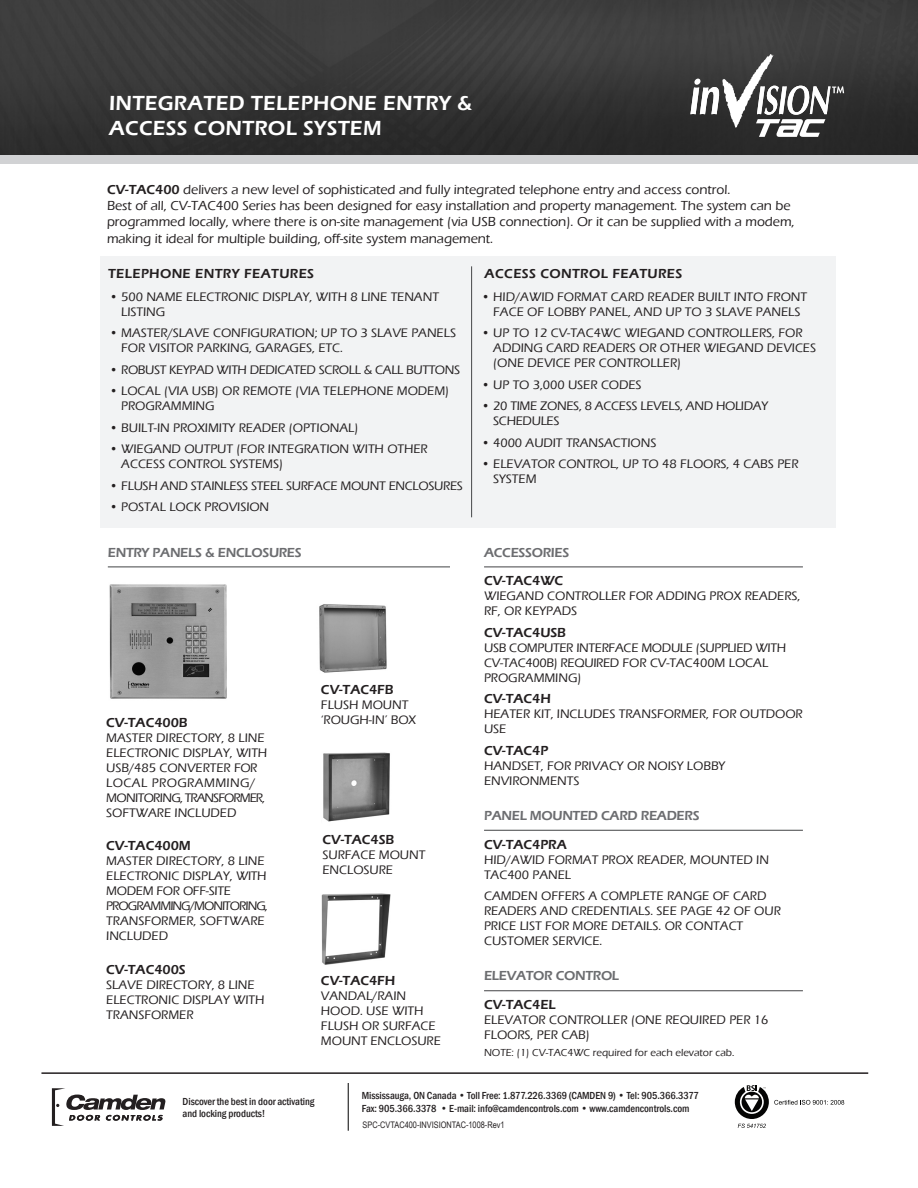
<style>
.page{position:relative;width:918px;height:1188px;background:#fff}
.page>*{position:absolute;margin:0;border:0;box-sizing:border-box;transform-origin:0 0}
.heads_70_GRAY{font:600 21px "Eras ITC";letter-spacing:.01em;color:#fff}
.body{font:500 13.5px/16.2px "Eras ITC";letter-spacing:-.005em;color:#231f20}
.Heading_Table_chart{font:600 13.5px "Eras ITC";letter-spacing:-.005em;color:#231f20}
.Heading_2_columns_or{font:600 13.5px "Eras ITC";letter-spacing:-.025em;color:#6c6d70}
.head_inside_white_bo{font:600 13.5px "Eras ITC";letter-spacing:.025em;color:#231f20}
.table_chart_text{font:500 12.75px/15px "Eras ITC";letter-spacing:-.005em;color:#231f20}
.table_chart_text-2{font:500 12.75px/15px "Eras ITC";letter-spacing:-.025em;color:#231f20}
.table_chart_text-3{font:500 12.75px "Eras ITC";letter-spacing:-.03em;color:#231f20}
.Description{font:500 condensed 10.5px/12.6px "Franklin Gothic";letter-spacing:-.005em;color:#231f20}
.table_chart_text-4{font:500 10.5px "Eras ITC";color:#231f20}
.t1{font:9px "Arial Narrow";color:#231f20}
.s1{font-weight:600}
</style>
<div class="page">
<img style="left:0;top:0;width:918px;height:155px">
<svg style="left:52px;top:1088px;width:114px;height:38px"></svg>
<div style="left:0;top:155px;width:918px;height:9px;background:#d1d2d4"></div>
<hr style="left:41px;top:1072px;width:827px;height:2px;background:#231f20">
<hr style="left:108px;top:566px;width:342px;height:1px;background:#57585a">
<hr style="left:484px;top:566px;width:319px;height:1px;background:#57585a">
<hr style="left:484px;top:830px;width:319px;height:1px;background:#57585a">
<hr style="left:484px;top:990px;width:319px;height:1px;background:#57585a">
<svg style="left:735px;top:1085px;width:109px;height:43px"></svg>
<hr style="left:348px;top:1083px;width:1px;height:48px;background:#000">
<div style="left:100px;top:257px;width:736px;height:271px;background:#f2f3f4"></div>
<hr style="left:471px;top:266px;width:1px;height:251px;background:#58595b">
<img style="left:109px;top:584px;width:118px;height:115px">
<img style="left:321px;top:893px;width:70px;height:72px">
<img style="left:323px;top:752px;width:67px;height:70px">
<img style="left:319px;top:604px;width:68px;height:69px">
<svg style="left:690px;top:54px;width:154px;height:83px"></svg>
<p class="heads_70_GRAY" style="left:109px;top:91px;width:79px">INTEGRATE</p>
<p class="heads_70_GRAY" style="left:229px;top:91px;width:245px">D TELEPHONE ENTRY &amp;</p>
<p class="heads_70_GRAY" style="left:109px;top:116px;width:30px">ACCESS</p>
<p class="heads_70_GRAY" style="left:194px;top:116px;width:189px">CONTROL SYSTEM</p>
<p class="body" style="left:107px;top:182px;width:689px"><span class="s1">CV-TAC400</span> DELIVERS A NEW LEVEL OF SOPHISTICATED AND FULLY INTEGRATED TELEPHONE ENTRY AND ACCESS CONTROL.<br>BEST OF ALL, CV-TAC400 SERIES HAS BEEN DESIGNED FOR EASY INSTALLATION AND PROPERTY MANAGEMENT. THE SYSTEM CAN BE PROGRAMMED LOCALLY, WHERE THERE IS ON-SITE MANAGEMENT (VIA USB CONNECTION). OR IT CAN BE SUPPLIED WITH A MODEM, MAKING IT IDEAL FOR MULTIPLE BUILDING, OFF-SITE SYSTEM MANAGEMENT.</p>
<p class="head_inside_white_bo" style="left:108px;top:266px;width:154px">TELEPHONE ENTRY FEATURES</p>
<p class="head_inside_white_bo" style="left:485px;top:266px;width:20px">ACCESS</p>
<p class="head_inside_white_bo" style="left:540px;top:266px;width:90px">CONTROL FEATURES</p>
<p class="table_chart_text" style="left:121px;top:289px;width:319px;text-indent:-12px">• 500 NAME ELECTRONIC DISPLAY, WITH 8 LINE TENANT<br>LISTING</p>
<p class="table_chart_text" style="left:121px;top:326px;width:336px;text-indent:-12px">• MASTER/SLAVE CONFIGURATION; UP TO 3 SLAVE PANELS<br>FOR VISITOR PARKING, GARAGES, ETC.</p>
<p class="table_chart_text-3" style="left:109px;top:362px;width:352px">• ROBUST KEYPAD WITH DEDICATED SCROLL &amp; CALL BUTTONS</p>
<p class="table_chart_text" style="left:121px;top:384px;width:330px;text-indent:-12px">• LOCAL (VIA USB) OR REMOTE (VIA TELEPHONE MODEM)<br>PROGRAMMING</p>
<p class="table_chart_text" style="left:109px;top:420px;width:251px">• BU ILT-IN PROXIMITY READER (OPTIONAL)</p>
<p class="table_chart_text" style="left:121px;top:442px;width:308px;text-indent:-12px">• WIEGAND OUTPUT (FOR INTEGRATION WITH OTHER<br>ACCESS CONTROL SYSTEMS)</p>
<p class="table_chart_text-2" style="left:109px;top:478px;width:355px">• FLUSH AND STAINLESS STEEL SURFACE MOUNT ENCLOSURES</p>
<p class="table_chart_text" style="left:109px;top:500px;width:161px">• POSTAL LOCK PROVISION</p>
<p class="table_chart_text" style="left:493px;top:289px;width:315px;text-indent:64px">FORMAT CARD READER BUILT INTO FRONT<br>FACE OF LOBBY PANEL, AND UP TO 3 SLAVE PANELS</p>
<p class="table_chart_text" style="left:493px;top:326px;width:324px;text-indent:-12px">• UP TO 12 CV-TAC4WC WIEGAND CONTROLLERS, FOR<br>ADDING CARD READERS OR OTHER WIEGAND DEVICES (ONE DEVICE PER CONTROLLER)</p>
<p class="table_chart_text" style="left:481px;top:377px;width:162px">• UP TO 3,000 USER CODES</p>
<p class="table_chart_text-2" style="left:493px;top:399px;width:277px;text-indent:-12px">• 20 TIME ZONES, 8 ACCESS LEVELS, AND HOLIDAY<br>SCHEDULES</p>
<p class="table_chart_text" style="left:481px;top:435px;width:177px">• 4000 AUDIT TRANSACTIONS</p>
<p class="table_chart_text" style="left:493px;top:457px;width:307px;text-indent:-12px">• ELEVATOR CONTROL, UP TO 48 FLOORS, 4 CABS PER<br>SYSTEM</p>
<p class="table_chart_text" style="left:481px;top:289px;width:19px">• HID</p>
<p class="table_chart_text" style="left:515px;top:289px;width:15px">/AWID</p>
<p class="Heading_2_columns_or" style="left:108px;top:545px;width:164px">ENTRY PANELS &amp; ENCLOSURES</p>
<p class="Heading_2_columns_or" style="left:484px;top:545px;width:9px">ACCESS</p>
<p class="Heading_2_columns_or" style="left:532px;top:545px;width:19px">ORIES</p>
<p class="Heading_Table_chart" style="left:484px;top:573px;width:81px">CV-TAC4WC</p>
<p class="table_chart_text" style="left:484px;top:589px;width:318px">WIEGAND CONTROLLER FOR ADDING PROX READERS,<br>RF, OR KEYPADS</p>
<p class="Heading_Table_chart" style="left:484px;top:624px;width:84px">CV-TAC4US B</p>
<p class="table_chart_text-2" style="left:484px;top:640px;width:304px">USB COMPUTER INTERFACE MODULE (SUPPLIED WITH<br>CV-TAC400B) REQUIRED FOR CV-TAC400M LOCAL<br>PROGRAMMING)</p>
<p class="Heading_Table_chart" style="left:484px;top:691px;width:67px">CV-TAC4H</p>
<p class="table_chart_text" style="left:484px;top:707px;width:320px">HEATER KIT, INCLUDES TRANSFORMER, FOR OUTDOOR<br>USE</p>
<p class="Heading_Table_chart" style="left:484px;top:742px;width:61px">CV-TAC4P</p>
<p class="table_chart_text" style="left:484px;top:758px;width:243px">HANDSET, FOR PRIVACY OR NOISY LOBBY<br>ENVIRONMENTS</p>
<p class="Heading_2_columns_or" style="left:484px;top:808px;width:127px">PANEL MOUNTED CAR</p>
<p class="Heading_2_columns_or" style="left:628px;top:808px;width:23px">D REA</p>
<p class="Heading_2_columns_or" style="left:667px;top:808px;width:19px">DERS</p>
<p class="Heading_Table_chart" style="left:484px;top:836px;width:84px">CV-TAC4PRA</p>
<p class="table_chart_text" style="left:484px;top:852px;width:7px">HID</p>
<p class="table_chart_text" style="left:506px;top:852px;width:15px">/AWID</p>
<p class="Heading_Table_chart" style="left:321px;top:681px;width:74px">CV-TAC4FB</p>
<p class="table_chart_text" style="left:321px;top:697px;width:97px">FLUSH MOUNT ‘ROUGH-IN’ BOX</p>
<p class="Heading_Table_chart" style="left:106px;top:715px;width:82px">CV-TAC400B</p>
<p class="table_chart_text" style="left:106px;top:730px;width:163px">MASTER DIRECTORY, 8 LINE<br>ELECTRONIC DISPLAY, WITH<br>USB/485 CONVERTER FOR<br>LOCAL PROGRAMMING/<br>MONITORING, TRANSFORMER,<br>SOFTWARE INCLUDED</p>
<p class="Heading_Table_chart" style="left:106px;top:838px;width:85px">CV-TAC400M</p>
<p class="table_chart_text" style="left:106px;top:854px;width:163px">MASTER DIRECTORY, 8 LINE<br>ELECTRONIC DISPLAY, WITH<br>MODEM FOR OFF-SITE<br>PROGRAMMING/MONITORING,<br>TRANSFORMER, SOFTWARE<br>INCLUDED</p>
<p class="Heading_Table_chart" style="left:106px;top:962px;width:81px">CV-TAC400S</p>
<p class="table_chart_text" style="left:106px;top:977px;width:160px">SLAVE DIRECTORY, 8 LINE<br>ELECTRONIC DISPLAY WITH<br>TRANSFORMER</p>
<p class="Heading_Table_chart" style="left:321px;top:973px;width:76px">CV-TAC4FH</p>
<p class="Heading_Table_chart" style="left:322px;top:832px;width:72px">CV-TAC4SB</p>
<p class="table_chart_text" style="left:322px;top:847px;width:24px">SURFACE</p>
<p class="table_chart_text" style="left:379px;top:847px;width:39px">MOUNT</p>
<p class="table_chart_text" style="left:322px;top:862px;width:9px">ENCLOS</p>
<p class="table_chart_text" style="left:370px;top:862px;width:17px">URE</p>
<p class="table_chart_text" style="left:484px;top:852px;width:286px;text-indent:64px">FORMAT PROX READER, MOUNTED IN<br>TAC400 PANEL</p>
<p class="table_chart_text" style="left:484px;top:888px;width:10px">CAMDEN</p>
<p class="table_chart_text" style="left:541px;top:888px;width:9px">OFFERS</p>
<p class="table_chart_text" style="left:589px;top:888px;width:21px">A COMPLETE</p>
<p class="table_chart_text" style="left:667px;top:888px;width:10px">RANGE</p>
<p class="table_chart_text" style="left:713px;top:888px;width:30px">OF CARD</p>
<p class="table_chart_text" style="left:484px;top:903px;width:9px">READERS</p>
<p class="table_chart_text" style="left:484px;top:903px;width:298px;text-indent:56px">AND CREDENTIALS. SEE PAGE 42 OF OUR<br>PRICE LIST FOR MORE DETAILS. OR CONTACT<br>CUSTOMER SERVICE.</p>
<p class="Heading_2_columns_or" style="left:484px;top:968px;width:25px">ELEVAT</p>
<p class="Heading_2_columns_or" style="left:533px;top:968px;width:87px">OR CONTROL</p>
<p class="Heading_Table_chart" style="left:484px;top:997px;width:72px">CV-TAC4EL</p>
<p class="table_chart_text" style="left:484px;top:1012px;width:286px">ELEVATOR CONTROLLER (ONE REQUIRED PER 16<br>FLOORS, PER CAB)</p>
<p class="table_chart_text-4" style="left:484px;top:1047px;width:8px">NOTE</p>
<p class="table_chart_text-4" style="left:512px;top:1047px;width:224px">: (1) CV-TAC4WC REQUIRED FOR EACH ELEVATOR CAB.</p>
<p class="table_chart_text" style="left:321px;top:988px;width:121px">VANDAL/RAIN<br>HOOD. USE WITH<br>FLUSH OR SURFACE<br>MOUNT ENCLOSURE</p>
<p class="Description" style="left:183px;top:1095px;width:133px">Discover the best in door activating and locking products!</p>
<p class="Description" style="left:362px;top:1089px;width:339px">Mississauga, ON Canada • Toll Free: 1.877.226.3369 (CAMDEN 9) • Tel: 905.366.3377</p>
<p class="Description" style="left:362px;top:1102px;width:329px">Fax: 905.366.3378 • E-mail: info@camdencontrols.com • www.camdencontrols.com</p>
<p class="t1" style="left:363px;top:1118px;width:144px">SPC-CVTAC400-INVISIONTAC-1008-Rev1</p>
</div>
